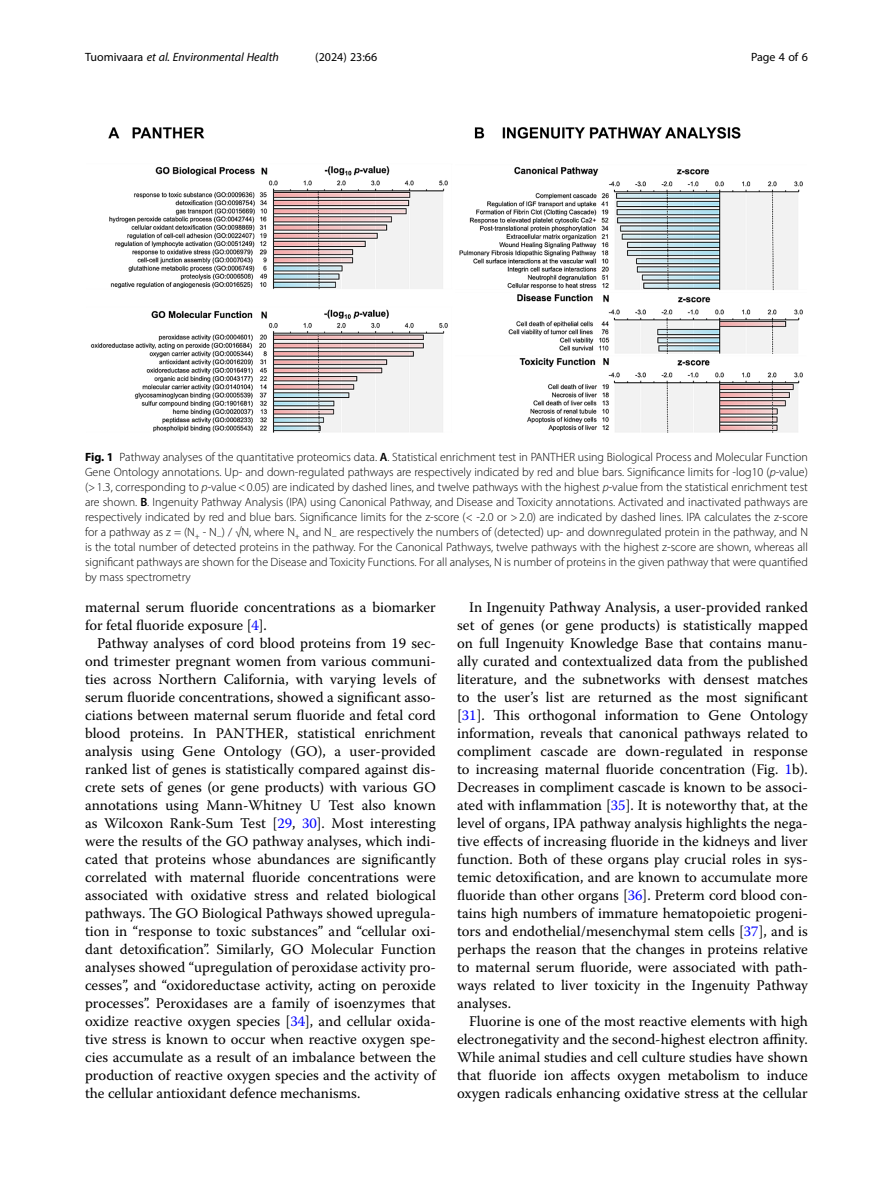
<style>
.page{position:relative;width:893px;height:1191px;background:#fff}
.page>*{position:absolute;margin:0;border:0;box-sizing:border-box;transform-origin:0 0}
.Body_Text_Indent{font:14.7px/18px "Warnock Pro";color:#000;text-align:justify}
.Body_Text{font:14.7px/18px "Warnock Pro";color:#000}
.Figure_Caption{font:300 12px/15px "Myriad Pro";color:#000;text-align:justify}
.t1{font:italic 12px "Myriad Pro";color:#000}
.t2{font:12px "Myriad Pro";color:#000}
.s1{font-style:normal}
.s2{font-weight:700}
.s3{font-weight:600}
.s4{font-style:italic}
.s5{color:#00f}
</style>
<div class="page">
<img style="left:90px;top:127px;width:713px;height:306px">
<p class="t1" style="left:85px;top:50px;width:195px"><span class="s1">Tuomivaara</span> et al. Environmental Health</p>
<p class="t2" style="left:315px;top:50px;width:63px">(2024) 23:66</p>
<p class="t2" style="left:751px;top:50px;width:58px">Page 4 of 6</p>
<p class="Figure_Caption" style="left:85px;top:449px;width:724px"><span class="s2">Fig. 1</span> Pathway analyses of the quantitative proteomics data. <span class="s3">A</span>. Statistical enrichment test in PANTHER using Biological Process and Molecular Function Gene Ontology annotations. Up- and down-regulated pathways are respectively indicated by red and blue bars. Significance limits for -log10 (<span class="s4">p</span>-value) (&gt;1.3, corresponding to <span class="s4">p</span>-value&lt;0.05) are indicated by dashed lines, and twelve pathways with the highest <span class="s4">p</span>-value from the statistical enrichment test are shown. <span class="s3">B</span>. Ingenuity Pathway Analysis (IPA) using Canonical Pathway, and Disease and Toxicity annotations. Activated and inactivated pathways are respectively indicated by red and blue bars. Significance limits for the z-score (&lt; -2.0 or &gt;2.0) are indicated by dashed lines. IPA calculates the z-score for a pathway as z = (N<sub>+</sub> - N<sub>−</sub>) / √N, where N<sub>+</sub> and N<sub>−</sub> are respectively the numbers of (detected) up- and downregulated protein in the pathway, and N is the total number of detected proteins in the pathway. For the Canonical Pathways, twelve pathways with the highest z-score are shown, whereas all significant pathways are shown for the Disease and Toxicity Functions. For all analyses, N is number of proteins in the given pathway that were quantified by mass spectrometry</p>
<p class="Body_Text" style="left:85px;top:598px;width:352px">maternal serum fluoride concentrations as a biomarker for fetal fluoride exposure [<span class="s5">4</span>].</p>
<p class="Body_Text_Indent" style="left:85px;top:634px;width:352px;text-indent:12px">Pathway analyses of cord blood proteins from 19 sec&shy;ond trimester pregnant women from various communi&shy;ties across Northern California, with varying levels of serum fluoride concentrations, showed a significant asso&shy;ciations between maternal serum fluoride and fetal cord blood proteins. In PANTHER, statistical enrichment analysis using Gene Ontology (GO), a user-provided ranked list of genes is statistically compared against dis&shy;crete sets of genes (or gene products) with various GO annotations using Mann-Whitney U Test also known as Wilcoxon Rank-Sum Test [<span class="s5">29</span>, <span class="s5">30</span>]. Most interesting were the results of the GO pathway analyses, which indi&shy;cated that proteins whose abundances are significantly correlated with maternal fluoride concentrations were associated with oxidative stress and related biological pathways. The GO Biological Pathways showed upregula&shy;tion in “response to toxic substances” and “cellular oxi&shy;dant detoxification”. Similarly, GO Molecular Function analyses showed “upregulation of peroxidase activity pro&shy;cesses”, and “oxidoreductase activity, acting on peroxide processes”. Peroxidases are a family of isoenzymes that oxidize reactive oxygen species [<span class="s5">34</span>], and cellular oxida&shy;tive stress is known to occur when reactive oxygen spe&shy;cies accumulate as a result of an imbalance between the production of reactive oxygen species and the activity of the cellular antioxidant defence mechanisms.</p>
<p class="Body_Text_Indent" style="left:457px;top:598px;width:352px;text-indent:12px">In Ingenuity Pathway Analysis, a user-provided ranked set of genes (or gene products) is statistically mapped on full Ingenuity Knowledge Base that contains manu&shy;ally curated and contextualized data from the published literature, and the subnetworks with densest matches to the user’s list are returned as the most significant [<span class="s5">31</span>]. This orthogonal information to Gene Ontology information, reveals that canonical pathways related to compliment cascade are down-regulated in response to increasing maternal fluoride concentration (Fig. <span class="s5">1</span>b).<br>Decreases in compliment cascade is known to be associ&shy;ated with inflammation [<span class="s5">35</span>]. It is noteworthy that, at the level of organs, IPA pathway analysis highlights the nega&shy;tive effects of increasing fluoride in the kidneys and liver function. Both of these organs play crucial roles in sys&shy;temic detoxification, and are known to accumulate more fluoride than other organs [<span class="s5">36</span>]. Preterm cord blood con&shy;tains high numbers of immature hematopoietic progeni&shy;tors and endothelial/mesenchymal stem cells [<span class="s5">37</span>], and is perhaps the reason that the changes in proteins relative to maternal serum fluoride, were associated with path&shy;ways related to liver toxicity in the Ingenuity Pathway analyses.</p>
<p class="Body_Text_Indent" style="left:457px;top:1012px;width:352px;text-indent:12px">Fluorine is one of the most reactive elements with high electronegativity and the second-highest electron affinity.<br>While animal studies and cell culture studies have shown that fluoride ion affects oxygen metabolism to induce oxygen radicals enhancing oxidative stress at the cellular</p>
</div>
